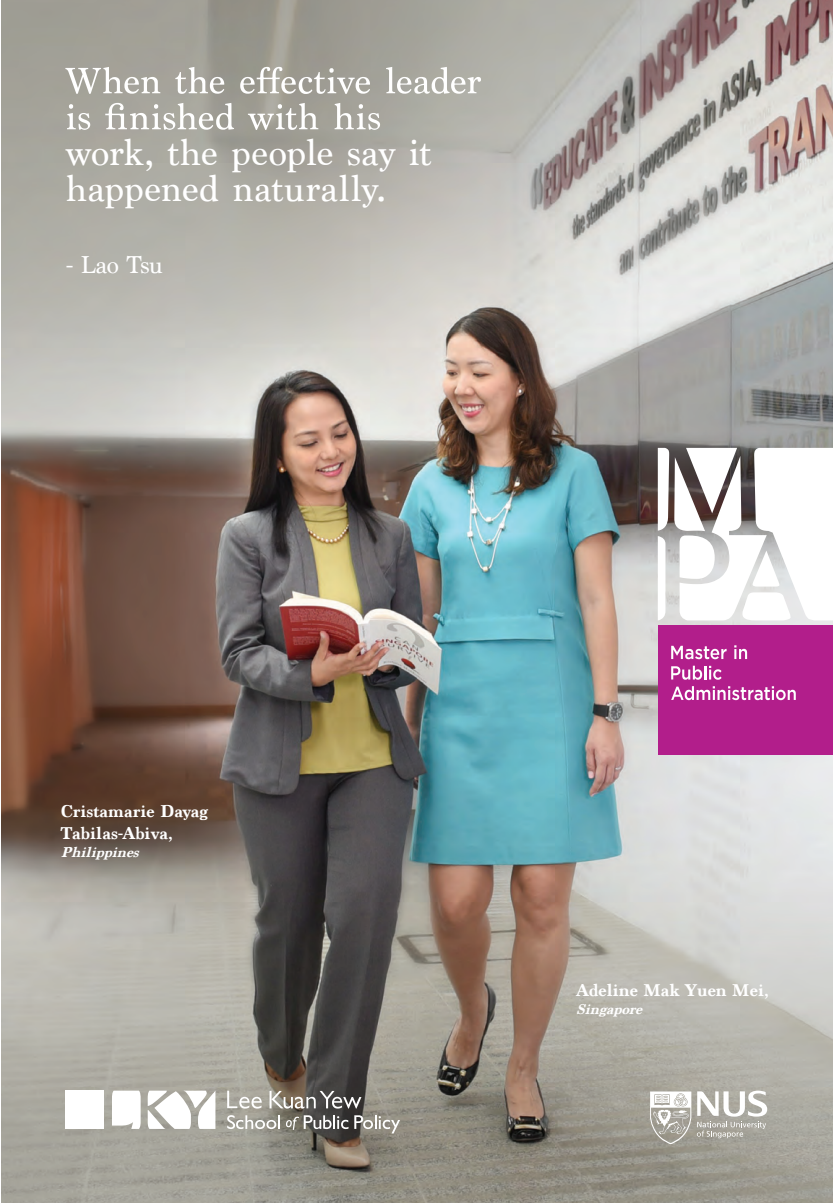
<style>
.page{position:relative;width:833px;height:1203px;background:#fff}
.page>*{position:absolute;margin:0;border:0;box-sizing:border-box;transform-origin:0 0}
.t1{font:36px/36px "Marion";letter-spacing:.005em;color:#fff}
.t2{font:24px "Marion";letter-spacing:-.015em;color:#fff}
.t3{font:700 18px/21.6px "Marion";color:#fff}
.t4{font:italic 700 15px "Marion";color:#fff}
</style>
<div class="page">
<img style="left:2px;top:0;width:830px;height:1203px">
<svg style="left:65px;top:67px;width:416px;height:27px"></svg>
<svg style="left:67px;top:103px;width:313px;height:27px"></svg>
<div style="left:657px;top:625px;width:175px;height:130px;background:#b21e8b"></div>
<svg style="left:657px;top:448px;width:175px;height:172px"></svg>
<svg style="left:671px;top:646px;width:55px;height:13px"></svg>
<svg style="left:734px;top:645px;width:12px;height:14px"></svg>
<svg style="left:671px;top:666px;width:50px;height:14px"></svg>
<svg style="left:671px;top:686px;width:124px;height:14px"></svg>
<svg style="left:227px;top:1090px;width:34px;height:18px"></svg>
<svg style="left:269px;top:1091px;width:92px;height:17px"></svg>
<svg style="left:227px;top:1115px;width:53px;height:14px"></svg>
<svg style="left:286px;top:1115px;width:62px;height:15px"></svg>
<svg style="left:354px;top:1115px;width:46px;height:18px"></svg>
<div style="left:66px;top:1090px;width:38px;height:39px;background:#fff"></div>
<svg style="left:112px;top:1090px;width:103px;height:39px"></svg>
<svg style="left:649px;top:1090px;width:118px;height:54px"></svg>
<svg style="left:829px;top:0;width:4px;height:3px"></svg>
<svg style="left:829px;top:1200px;width:4px;height:3px"></svg>
<h1 class="t1" style="left:66px;top:137px;width:367px">work, the people say it happened naturally.</h1>
<h2 class="t2" style="left:66px;top:251px;width:99px">- Lao Tsu</h2>
<p class="t3" style="left:61px;top:801px;width:149px">Cristamarie Dayag<br>Tabilas-Abiva,</p>
<p class="t4" style="left:61px;top:843px;width:84px">Philippines</p>
<p class="t3" style="left:576px;top:979px;width:194px">Adeline Mak Yuen Mei,</p>
<p class="t4" style="left:576px;top:1000px;width:72px">Singapore</p>
</div>
